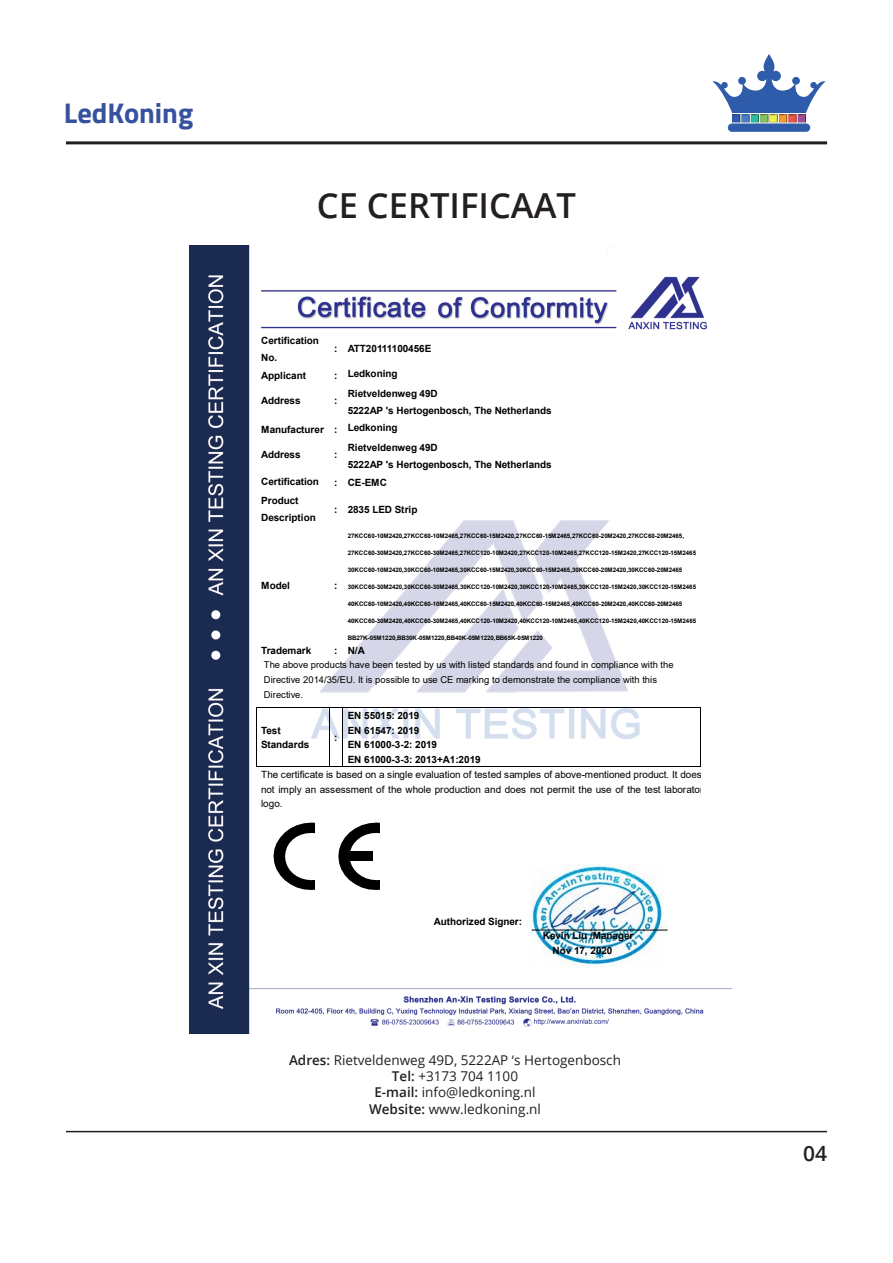
<style>
.page{position:relative;width:893px;height:1263px;background:#fff}
.page>*{position:absolute;margin:0;border:0;box-sizing:border-box;transform-origin:0 0}
.t1{font:600 34.5px "Open Sans";color:#231f20}
.t2{font:700 28.5px "Titillium Web";color:#37519f}
.t3{font:600 21px "Open Sans";color:#231f20}
.Alineastijl_1{font:13.5px "Open Sans";color:#231f20}
.t4{font:700 9.9px/17px "Arial";letter-spacing:-.005em;color:#000}
.t5{font:9.9px "Arial";letter-spacing:-.01em;color:#000}
.t6{font:9.45px/14.7px "Arial";letter-spacing:.005em;color:#000}
.t7{font:700 6.15px "Arial";letter-spacing:-.01em;color:#000}
.s1{font-weight:600}
</style>
<div class="page">
<hr style="left:66px;top:1131px;width:761px;height:1px;background:#231f20">
<hr style="left:66px;top:141px;width:761px;height:3px;background:#231f20">
<svg style="left:727px;top:122px;width:84px;height:10px"></svg>
<div style="left:728px;top:123px;width:82px;height:9px;background:#2f5caa;border-radius:4px"></div>
<svg style="left:712px;top:54px;width:114px;height:68px"></svg>
<img style="left:190px;top:245px;width:541px;height:788px">
<img style="left:532px;top:865px;width:132px;height:102px">
<hr style="left:257px;top:707px;width:72px;height:1px;background:#000">
<svg style="left:329px;top:707px;width:14px;height:2px"></svg>
<hr style="left:343px;top:707px;width:358px;height:1px;background:#000">
<hr style="left:256px;top:708px;width:1px;height:59px;background:#000">
<hr style="left:329px;top:708px;width:1px;height:59px;background:#000">
<hr style="left:342px;top:708px;width:1px;height:59px;background:#000">
<hr style="left:701px;top:708px;width:1px;height:59px;background:#000">
<hr style="left:257px;top:767px;width:72px;height:1px;background:#000">
<svg style="left:329px;top:767px;width:14px;height:1px"></svg>
<hr style="left:343px;top:767px;width:358px;height:1px;background:#000">
<hr style="left:532px;top:930px;width:135px;height:1px;background:#000">
<svg style="left:338px;top:822px;width:42px;height:68px"></svg>
<div style="left:343px;top:851px;width:29px;height:10px;background:#000"></div>
<svg style="left:274px;top:822px;width:41px;height:68px"></svg>
<h2 class="t2" style="left:64px;top:91px;width:131px">LedKoning</h2>
<p class="t1" style="left:317px;top:182px;width:261px">CE CERTIFICAAT</p>
<p class="t4" style="left:261px;top:332px;width:59px">Certification<br>No.</p>
<p class="t4" style="left:334px;top:340px;width:99px">: ATT20111100456E</p>
<p class="t4" style="left:261px;top:367px;width:46px">Applicant</p>
<p class="t4" style="left:334px;top:366px;width:65px">: Ledkoning</p>
<p class="t4" style="left:261px;top:392px;width:41px">Address</p>
<p class="t4" style="left:334px;top:392px;width:5px">:</p>
<p class="t4" style="left:348px;top:385px;width:205px">Rietveldenweg 49D<br>5222AP 's Hertogenbosch, The Netherlands</p>
<p class="t4" style="left:261px;top:421px;width:138px">Manufacturer : Ledkoning</p>
<p class="t4" style="left:261px;top:446px;width:41px">Address</p>
<p class="t4" style="left:334px;top:446px;width:5px">:</p>
<p class="t4" style="left:348px;top:439px;width:205px">Rietveldenweg 49D<br>5222AP 's Hertogenbosch, The Netherlands</p>
<p class="t4" style="left:261px;top:473px;width:59px">Certification<br>Marking</p>
<p class="t4" style="left:334px;top:474px;width:54px">: CE-EMC</p>
<p class="t4" style="left:261px;top:492px;width:56px">Product<br>Description</p>
<p class="t4" style="left:334px;top:501px;width:85px">: 2835 LED Strip</p>
<p class="t4" style="left:261px;top:577px;width:30px">Model</p>
<p class="t4" style="left:334px;top:577px;width:5px">:</p>
<p class="t7" style="left:348px;top:532px;width:338px">27KCC60-10M2420,27KCC60-10M2465,27KCC60-15M2420,27KCC60-15M2465,27KCC60-20M2420,27KCC60-20M2465,</p>
<p class="t7" style="left:348px;top:549px;width:350px">27KCC60-30M2420,27KCC60-30M2465,27KCC120-10M2420,27KCC120-10M2465,27KCC120-15M2420,27KCC120-15M2465</p>
<p class="t7" style="left:348px;top:565px;width:336px">30KCC60-10M2420,30KCC60-10M2465,30KCC60-15M2420,30KCC60-15M2465,30KCC60-20M2420,30KCC60-20M2465</p>
<p class="t7" style="left:348px;top:582px;width:350px">30KCC60-30M2420,30KCC60-30M2465,30KCC120-10M2420,30KCC120-10M2465,30KCC120-15M2420,30KCC120-15M2465</p>
<p class="t7" style="left:348px;top:599px;width:336px">40KCC60-10M2420,40KCC60-10M2465,40KCC60-15M2420,40KCC60-15M2465,40KCC60-20M2420,40KCC60-20M2465</p>
<p class="t7" style="left:348px;top:616px;width:350px">40KCC60-30M2420,40KCC60-30M2465,40KCC120-10M2420,40KCC120-10M2465,40KCC120-15M2420,40KCC120-15M2465</p>
<p class="t7" style="left:348px;top:633px;width:197px">BB27K-05M1220,BB30K-05M1220,BB40K-05M1220,BB65K-05M1220</p>
<p class="t4" style="left:261px;top:642px;width:52px">Trademark</p>
<p class="t4" style="left:334px;top:642px;width:32px">: N/A</p>
<p class="t6" style="left:264px;top:658px;width:411px">The above products have been tested by us with listed standards and found in compliance with the<br>Directive 2014/35/EU. It is possible to use CE marking to demonstrate the compliance with this<br>Directive.</p>
<p class="t4" style="left:261px;top:723px;width:50px;line-height:14.7px">Test<br>Standards</p>
<p class="t4" style="left:334px;top:729px;width:5px">:</p>
<p class="t4" style="left:348px;top:707px;width:73px">EN 55015: 2019</p>
<p class="t4" style="left:348px;top:722px;width:73px">EN 61547: 2019</p>
<p class="t4" style="left:348px;top:736px;width:91px">EN 61000-3-2: 2019</p>
<p class="t4" style="left:348px;top:751px;width:134px">EN 61000-3-3: 2013+A1:2019</p>
<p class="t5" style="left:261px;top:767px;width:442px">The certificate is based on a single evaluation of tested samples of above-mentioned product. It does</p>
<p class="t5" style="left:261px;top:782px;width:449px">not imply an assessment of the whole production and does not permit the use of the test laboratory</p>
<p class="t5" style="left:261px;top:797px;width:23px">logo.</p>
<p class="t4" style="left:434px;top:913px;width:90px">Authorized Signer:</p>
<p class="t4" style="left:553px;top:928px;width:82px;line-height:14.7px;text-indent:-10px">Kevin Liu /Manager<br>Nov 17, 2020</p>
<p class="Alineastijl_1" style="left:289px;top:1051px;width:333px"><span class="s1">Adres:</span> Rietveldenweg 49D, 5222AP ‘s Hertogenbosch</p>
<p class="Alineastijl_1" style="left:392px;top:1067px;width:128px"><span class="s1">Tel:</span> +3173 704 1100</p>
<p class="Alineastijl_1" style="left:374px;top:1083px;width:163px"><span class="s1">E-mail:</span> info@ledkoning.nl</p>
<p class="Alineastijl_1" style="left:369px;top:1099px;width:173px"><span class="s1">Website:</span> www.ledkoning.nl</p>
<h3 class="t3" style="left:803px;top:1139px;width:25px">04</h3>
</div>
